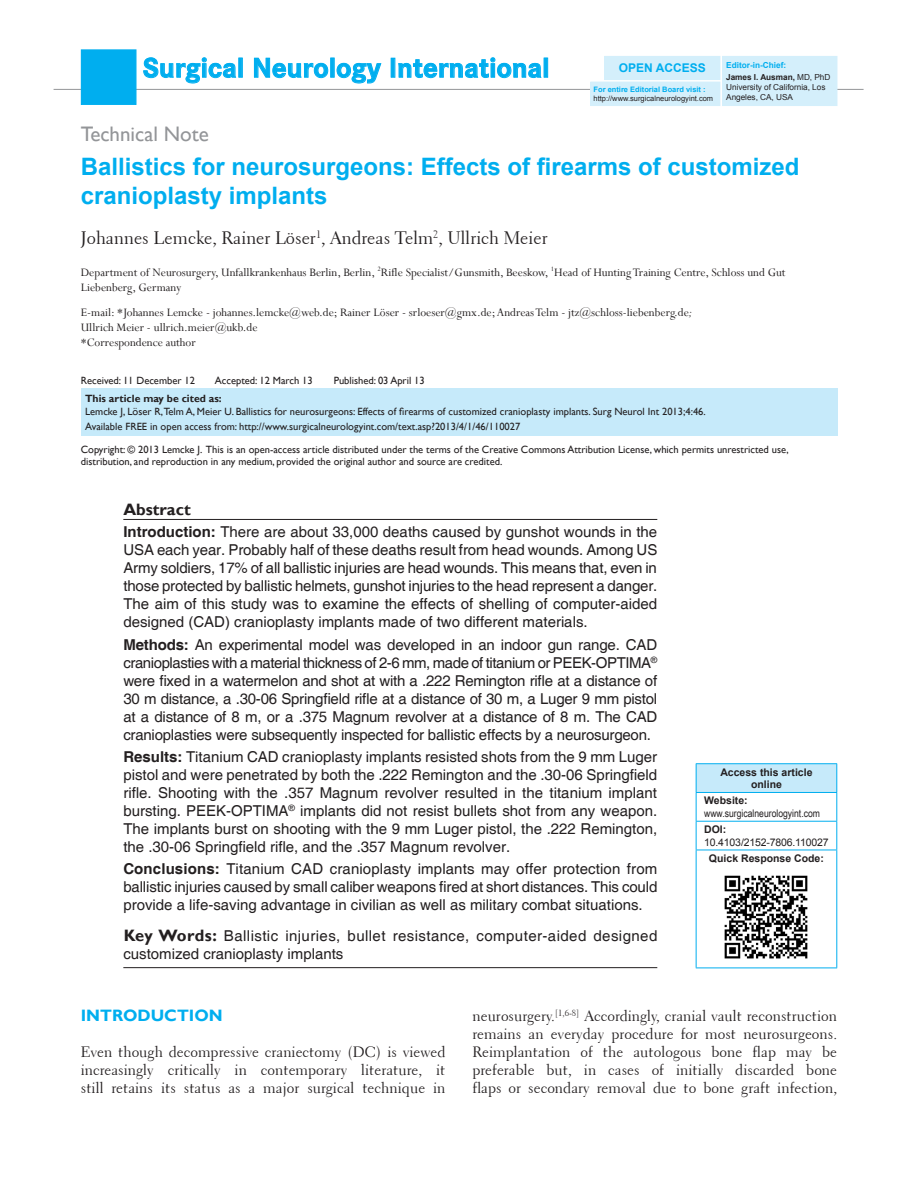
<style>
.page{position:relative;width:918px;height:1188px;background:#fff}
.page>*{position:absolute;margin:0;border:0;box-sizing:border-box;transform-origin:0 0}
.t1{font:700 27px "Corporate SBQ";color:#00aeef}
.AT{font:700 24px/28.8px "Arial";color:#00aeef}
.AH{font:21px "Gill Sans";color:#939598}
.AU{font:18px "Transitional 521 BT Roman A";color:#231f20}
.t2{font:700 16.5px "Gill Sans";color:#00aeef}
.ABSH{font:700 16.5px "Gill Sans";color:#231f20}
.ABS{font:15px/18px "Helvetica";color:#231f20;text-align:justify}
.TX{font:15px/18px "Transitional 521 BT Roman A";color:#231f20;text-align:justify}
.KWD{font:15px/18px "Helvetica";letter-spacing:.03em;color:#231f20}
.ADD{font:12.75px/15px "Perpetua";color:#231f20}
.AFF{font:12.75px/15px "Perpetua";color:#231f20}
.t3{font:700 12px "Arial";color:#00aeef}
.Published{font:10.5px/12.6px "Gill Sans";color:#231f20}
.HIS{font:10.5px "Gill Sans";color:#231f20}
.AAO{font:700 10.5px/12.6px "Arial";color:#231f20;text-align:center}
.WEB_TX{font:10.5px "Arial Narrow";color:#231f20}
.WEB_TX-2{font:10.5px "Arial";letter-spacing:-.015em;color:#231f20}
.WEB{font:700 10.5px "Arial";color:#231f20}
.t4{font:8.25px/9.9px "Arial";letter-spacing:-.005em;color:#231f20}
.t5{font:700 8.25px/12px "Arial";color:#00aeef}
.t6{font:7.5px "Arial";color:#231f20}
.t7{font:700 7.5px "Arial";color:#00aeef}
.s1{color:#231f20}
.s2{font-weight:400;color:#231f20}
.s3{font-style:italic}
.s4{font-weight:700}
.s5{font-family:"Gill Sans";font-weight:700;font-size:16.5px}
</style>
<div class="page">
<hr style="left:54px;top:89px;width:810px;height:1px;background:#939598">
<svg style="left:143px;top:57px;width:93px;height:27px"></svg>
<div style="left:239px;top:58px;width:4px;height:20px;border:1px solid #00aeef"></div>
<svg style="left:254px;top:58px;width:74px;height:20px"></svg>
<div style="left:330px;top:58px;width:5px;height:20px;border:1px solid #00aeef"></div>
<svg style="left:337px;top:63px;width:45px;height:21px"></svg>
<svg style="left:398px;top:57px;width:144px;height:33px"></svg>
<div style="left:544px;top:58px;width:4px;height:20px;border:1px solid #00aeef"></div>
<div style="left:81px;top:49px;width:56px;height:56px;background:#00aeef;border:1px solid #00aeef"></div>
<div style="left:723px;top:56px;width:114px;height:50px;background:#d4effb"></div>
<div style="left:605px;top:56px;width:115px;height:24px;background:#d4effb"></div>
<div style="left:591px;top:82px;width:129px;height:24px;background:#d4effb"></div>
<hr style="left:123px;top:519px;width:534px;height:1px;background:#231f20">
<hr style="left:123px;top:967px;width:534px;height:1px;background:#231f20">
<div style="left:81px;top:389px;width:757px;height:47px;background:#c6eafa"></div>
<div style="left:696px;top:764px;width:141px;height:28px;background:#c6eafa"></div>
<hr style="left:696px;top:763px;width:141px;height:1px;background:#00aeef">
<hr style="left:696px;top:792px;width:141px;height:1px;background:#00aeef">
<svg style="left:696px;top:764px;width:1px;height:86px"></svg>
<svg style="left:836px;top:764px;width:1px;height:86px"></svg>
<hr style="left:696px;top:821px;width:141px;height:1px;background:#00aeef">
<hr style="left:696px;top:850px;width:1px;height:118px;background:#00aeef">
<hr style="left:836px;top:850px;width:1px;height:118px;background:#00aeef">
<hr style="left:696px;top:850px;width:141px;height:1px;background:#00aeef">
<hr style="left:696px;top:968px;width:141px;height:1px;background:#00aeef">
<img style="left:724px;top:875px;width:84px;height:84px">
<h1 class="t1" style="left:143px;top:51px;width:408px">Surgical Neurology International</h1>
<p class="t5" style="left:726px;top:60px;width:106px">Editor-in-Chief:<br><span class="s1">James I. Ausman,</span> <span class="s2">MD, PhD</span></p>
<p class="t4" style="left:726px;top:82px;width:101px">University of California, Los<br>Angeles, CA, USA</p>
<p class="t3" style="left:619px;top:60px;width:88px">OPEN ACCESS</p>
<p class="t7" style="left:594px;top:84px;width:114px">For entire Editorial Board visit :</p>
<p class="t6" style="left:594px;top:93px;width:121px">http://www.surgicalneurologyint.com</p>
<p class="AH" style="left:81px;top:122px;width:130px">Technical Note</p>
<p class="AT" style="left:81px;top:153px;width:720px">Ballistics for neurosurgeons: Effects of firearms of customized cranioplasty implants</p>
<p class="AU" style="left:81px;top:226px;width:468px">Johannes Lemcke, Rainer Löser<sup>1</sup>, Andreas Telm<sup>2</sup>, Ullrich Meier</p>
<p class="AFF" style="left:81px;top:264px;width:706px">Department of Neurosurgery, Unfallkrankenhaus Berlin, Berlin, <sup>2</sup>Rifle Specialist/Gunsmith, Beeskow, <sup>1</sup>Head of Hunting Training Centre, Schloss und Gut<br>Liebenberg, Germany</p>
<p class="ADD" style="left:81px;top:305px;width:613px">E‑mail: *Johannes Lemcke ‑ johannes.lemcke@web.de; Rainer Löser - srloeser@gmx.de; Andreas Telm - jtz@schloss-liebenberg.de<span class="s3">;<br></span>Ullrich Meier - ullrich.meier@ukb.de<br>*Correspondence author</p>
<p class="HIS" style="left:81px;top:375px;width:122px">Received: 11 December 12 -</p>
<p class="HIS" style="left:215px;top:375px;width:99px">Accepted: 12 March 13</p>
<p class="HIS" style="left:334px;top:375px;width:93px">Published: 03 April 13</p>
<p class="Published" style="left:85px;top:393px;width:622px"><span class="s4">This article may be cited as:<br></span>Lemcke J, Löser R,Telm A, Meier U. Ballistics for neurosurgeons: Effects of firearms of customized cranioplasty implants. Surg Neurol Int 2013;4:46.</p>
<p class="Published" style="left:85px;top:420px;width:437px">Available FREE in open access from: http://www.surgicalneurologyint.com/text.asp?2013/4/1/46/110027</p>
<p class="Published" style="left:81px;top:443px;width:709px">Copyright: © 2013 Lemcke J. This is an open‑access article distributed under the terms of the Creative Commons Attribution License, which permits unrestricted use, distribution, and reproduction in any medium, provided the original author and source are credited.</p>
<p class="ABSH" style="left:123px;top:500px;width:69px">Abstract</p>
<p class="ABS" style="left:123px;top:524px;width:536px"><span class="s4">Introduction:</span> There are about 33,000 deaths caused by gunshot wounds in the USA each year. Probably half of these deaths result from head wounds. Among US Army soldiers, 17% of all ballistic injuries are head wounds. This means that, even in those protected by ballistic helmets, gunshot injuries to the head represent a danger.<br>The aim of this study was to examine the effects of shelling of computer‑aided designed (CAD) cranioplasty implants made of two different materials.</p>
<p class="ABS" style="left:123px;top:636px;width:536px"><span class="s4">Methods:</span> An experimental model was developed in an indoor gun range. CAD cranioplasties with a material thickness of 2-6 mm, made of titanium or PEEK‑OPTIMA<sup>® </sup>were fixed in a watermelon and shot at with a .222 Remington rifle at a distance of 30 m distance, a .30‑06 Springfield rifle at a distance of 30 m, a Luger 9 mm pistol at a distance of 8 m, or a .375 Magnum revolver at a distance of 8 m. The CAD cranioplasties were subsequently inspected for ballistic effects by a neurosurgeon.</p>
<p class="ABS" style="left:123px;top:748px;width:535px"><span class="s4">Results:</span> Titanium CAD cranioplasty implants resisted shots from the 9 mm Luger pistol and were penetrated by both the .222 Remington and the .30‑06 Springfield rifle. Shooting with the .357 Magnum revolver resulted in the titanium implant bursting. PEEK‑OPTIMA<sup>®</sup> implants did not resist bullets shot from any weapon.<br>The implants burst on shooting with the 9 mm Luger pistol, the .222 Remington, the .30‑06 Springfield rifle, and the .357 Magnum revolver.</p>
<p class="ABS" style="left:123px;top:860px;width:536px"><span class="s4">Conclusions:</span> Titanium CAD cranioplasty implants may offer protection from ballistic injuries caused by small caliber weapons fired at short distances. This could provide a life‑saving advantage in civilian as well as military combat situations.</p>
<p class="KWD" style="left:123px;top:927px;width:536px"><span class="s5">Key Words:</span> Ballistic injuries, bullet resistance, computer-aided designed customized cranioplasty implants</p>
<p class="AAO" style="left:720px;top:766px;width:94px">Access this article online</p>
<p class="WEB" style="left:704px;top:794px;width:45px">Website:</p>
<p class="WEB_TX" style="left:704px;top:806px;width:117px">www.surgicalneurologyint.com</p>
<p class="WEB" style="left:704px;top:823px;width:24px">DOI:</p>
<p class="WEB_TX-2" style="left:704px;top:835px;width:126px">10.4103/2152-7806.110027</p>
<p class="AAO" style="left:709px;top:852px;width:116px">Quick Response Code:</p>
<h1 class="t2" style="left:81px;top:1006px;width:143px">INTRODUCTION</h1>
<p class="TX" style="left:81px;top:1043px;width:366px">Even though decompressive craniectomy (DC) is viewed increasingly critically in contemporary literature, it still retains its status as a major surgical technique in</p>
<p class="TX" style="left:472px;top:1007px;width:366px">neurosurgery.<sup>[1,6‑8]</sup> Accordingly, cranial vault reconstruction remains an everyday procedure for most neurosurgeons.<br>Reimplantation of the autologous bone flap may be preferable but, in cases of initially discarded bone flaps or secondary removal due to bone graft infection,</p>
</div>
